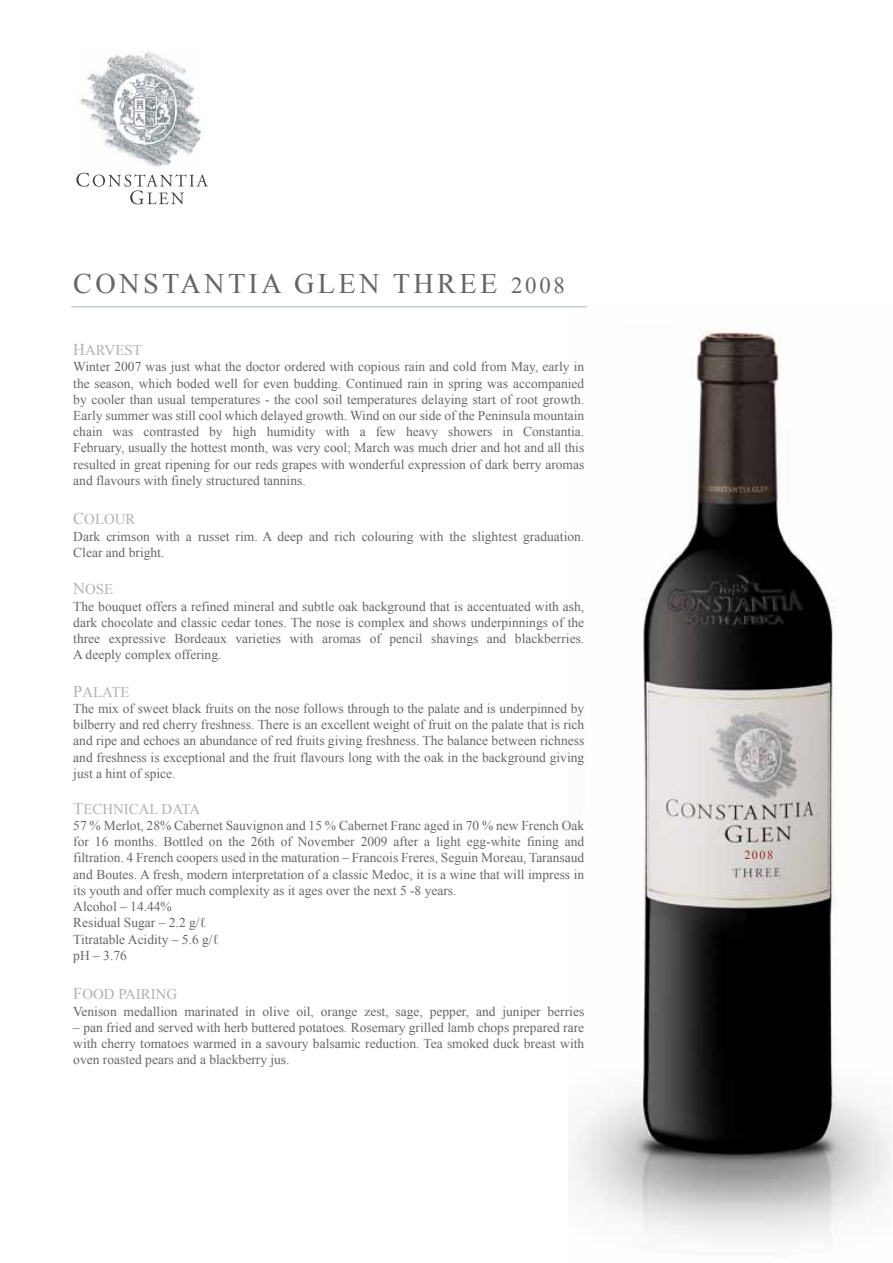
<style>
.page{position:relative;width:893px;height:1263px;background:#fff}
.page>*{position:absolute;margin:0;border:0;box-sizing:border-box;transform-origin:0 0}
.t1{font:28.35px "Times New Roman";letter-spacing:.12em;color:#666}
.t2{font:14.85px "Times New Roman";color:#b2b2b2}
.t3{font:13.5px/16.2px "Times New Roman";color:#666;text-align:justify}
.t4{font:12.3px "Times New Roman";color:#9a292c}
.s1{font-size:22.95px}
.s2{font-size:16.5px}
</style>
<div class="page">
<img style="left:569px;top:307px;width:322px;height:932px">
<img style="left:80px;top:51px;width:122px;height:117px">
<svg style="left:76px;top:173px;width:132px;height:31px"></svg>
<hr style="left:71px;top:306px;width:516px;height:1px;background:#b7bec1">
<div style="left:741px;top:850px;width:39px;height:11px;background:#d4d1cc"></div>
<h1 class="t1" style="left:73px;top:264px;width:493px">CONSTANTIA GLEN THREE <span class="s1">2008</span></h1>
<p class="t2" style="left:73px;top:340px;width:70px"><span class="s2">H</span>ARVEST</p>
<p class="t3" style="left:73px;top:359px;width:513px">Winter 2007 was just what the doctor ordered with copious rain and cold from May, early in the season, which boded well for even budding. Continued rain in spring was accompanied by cooler than usual temperatures - the cool soil temperatures delaying start of root growth.<br>Early summer was still cool which delayed growth. Wind on our side of the Peninsula mountain chain was contrasted by high humidity with a few heavy showers in Constantia.<br>February, usually the hottest month, was very cool; March was much drier and hot and all this resulted in great ripening for our reds grapes with wonderful expression of dark berry aromas and flavours with finely structured tannins.</p>
<p class="t2" style="left:73px;top:509px;width:64px"><span class="s2">C</span>OLOUR</p>
<p class="t3" style="left:73px;top:528px;width:512px">Dark crimson with a russet rim. A deep and rich colouring with the slightest graduation.<br>Clear and bright.</p>
<p class="t2" style="left:73px;top:579px;width:41px"><span class="s2">N</span>OSE</p>
<p class="t3" style="left:73px;top:598px;width:513px">The bouquet offers a refined mineral and subtle oak background that is accentuated with ash, dark chocolate and classic cedar tones. The nose is complex and shows underpinnings of the three expressive Bordeaux varieties with aromas of pencil shavings and blackberries.<br>A deeply complex offering.</p>
<p class="t2" style="left:73px;top:682px;width:58px"><span class="s2">P</span>ALATE</p>
<p class="t3" style="left:73px;top:700px;width:513px">The mix of sweet black fruits on the nose follows through to the palate and is underpinned by bilberry and red cherry freshness. There is an excellent weight of fruit on the palate that is rich and ripe and echoes an abundance of red fruits giving freshness. The balance between richness and freshness is exceptional and the fruit flavours long with the oak in the background giving just a hint of spice.</p>
<p class="t2" style="left:73px;top:799px;width:128px"><span class="s2">T</span>ECHNICAL DATA</p>
<p class="t3" style="left:73px;top:817px;width:513px;text-align:left">57 % Merlot, 28% Cabernet Sauvignon and 15 % Cabernet Franc aged in 70 % new French Oak for 16 months. Bottled on the 26th of November 2009 after a light egg-white fining and filtration. 4 French coopers used in the maturation – Francois Freres, Seguin Moreau, Taransaud and Boutes. A fresh, modern interpretation of a classic Medoc, it is a wine that will impress in its youth and offer much complexity as it ages over the next 5 -8 years.<br>Alcohol – 14.44%<br>Residual Sugar – 2.2 g/ℓ<br>Titratable Acidity – 5.6 g/ℓ<br>pH – 3.76</p>
<p class="t2" style="left:73px;top:984px;width:105px"><span class="s2">F</span>OOD PAIRING</p>
<p class="t3" style="left:73px;top:1003px;width:512px">Venison medallion marinated in olive oil, orange zest, sage, pepper, and juniper berries</p>
<p class="t3" style="left:73px;top:1019px;width:512px">– pan fried and served with herb buttered potatoes. Rosemary grilled lamb chops prepared rare with cherry tomatoes warmed in a savoury balsamic reduction. Tea smoked duck breast with oven roasted pears and a blackberry jus.</p>
<p class="t4" style="left:744px;top:847px;width:30px">2008</p>
</div>
